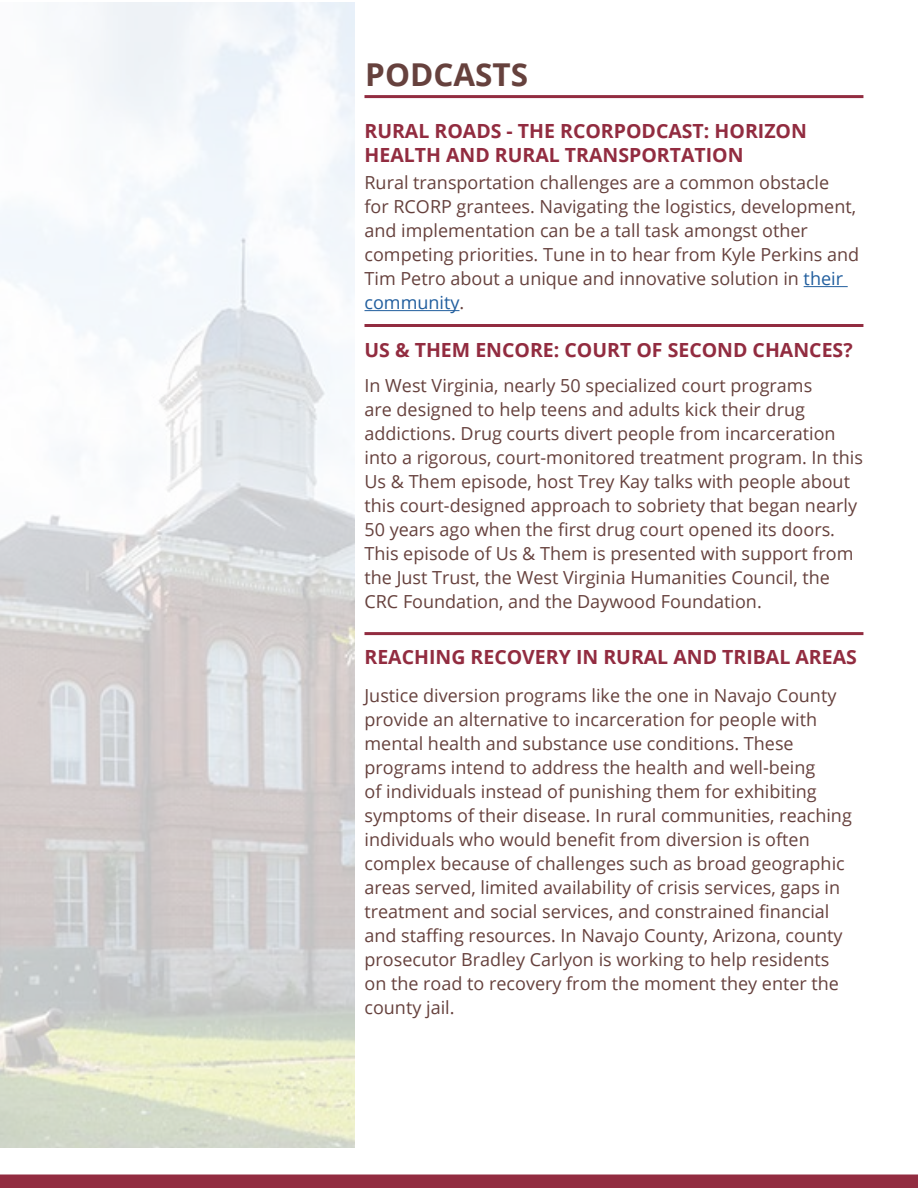
<style>
.page{position:relative;width:918px;height:1188px;background:#fff}
.page>*{position:absolute;margin:0;border:0;box-sizing:border-box;transform-origin:0 0}
.t1{font:700 31.5px "Open Sans";color:#66413d}
.t2{font:700 19.5px/24px "Open Sans";color:#922c40}
.t3{font:18px/24px "Open Sans";color:#66413d}
.s1{color:#215e9e}
</style>
<div class="page">
<img style="left:1px;top:2px;width:353px;height:1145px">
<hr style="left:364px;top:95px;width:499px;height:3px;background:#922c40">
<hr style="left:804px;top:286px;width:44px;height:1px;background:#215e9e">
<hr style="left:364px;top:310px;width:96px;height:1px;background:#215e9e">
<hr style="left:364px;top:324px;width:499px;height:3px;background:#922c40">
<div style="left:0;top:1174px;width:918px;height:14px;background:#922c40"></div>
<hr style="left:364px;top:632px;width:499px;height:3px;background:#922c40">
<h1 class="t1" style="left:365px;top:53px;width:164px">PODCASTS</h1>
<p class="t2" style="left:364px;top:118px;width:444px">RURAL ROADS - THE RCORPODCAST: HORIZON<br>HEALTH AND RURAL TRANSPORTATION</p>
<p class="t3" style="left:364px;top:170px;width:496px">Rural transportation challenges are a common obstacle<br>for RCORP grantees. Navigating the logistics, development, and implementation can be a tall task amongst other competing priorities. Tune in to hear from Kyle Perkins and Tim Petro about a unique and innovative solution in <span class="s1">their community</span>.</p>
<p class="t2" style="left:364px;top:337px;width:490px">US &amp; THEM ENCORE: COURT OF SECOND CHANCES?</p>
<p class="t3" style="left:364px;top:373px;width:500px">In West Virginia, nearly 50 specialized court programs<br>are designed to help teens and adults kick their drug addictions. Drug courts divert people from incarceration into a rigorous, court-monitored treatment program. In this Us &amp; Them episode, host Trey Kay talks with people about this court-designed approach to sobriety that began nearly 50 years ago when the first drug court opened its doors.<br>This episode of Us &amp; Them is presented with support from the Just Trust, the West Virginia Humanities Council, the CRC Foundation, and the Daywood Foundation.</p>
<p class="t2" style="left:364px;top:645px;width:494px">REACHING RECOVERY IN RURAL AND TRIBAL AREAS</p>
<p class="t3" style="left:364px;top:683px;width:489px">Justice diversion programs like the one in Navajo County provide an alternative to incarceration for people with mental health and substance use conditions. These programs intend to address the health and well-being<br>of individuals instead of punishing them for exhibiting symptoms of their disease. In rural communities, reaching individuals who would benefit from diversion is often complex because of challenges such as broad geographic areas served, limited availability of crisis services, gaps in treatment and social services, and constrained financial and staffing resources. In Navajo County, Arizona, county prosecutor Bradley Carlyon is working to help residents on the road to recovery from the moment they enter the county jail.</p>
</div>
